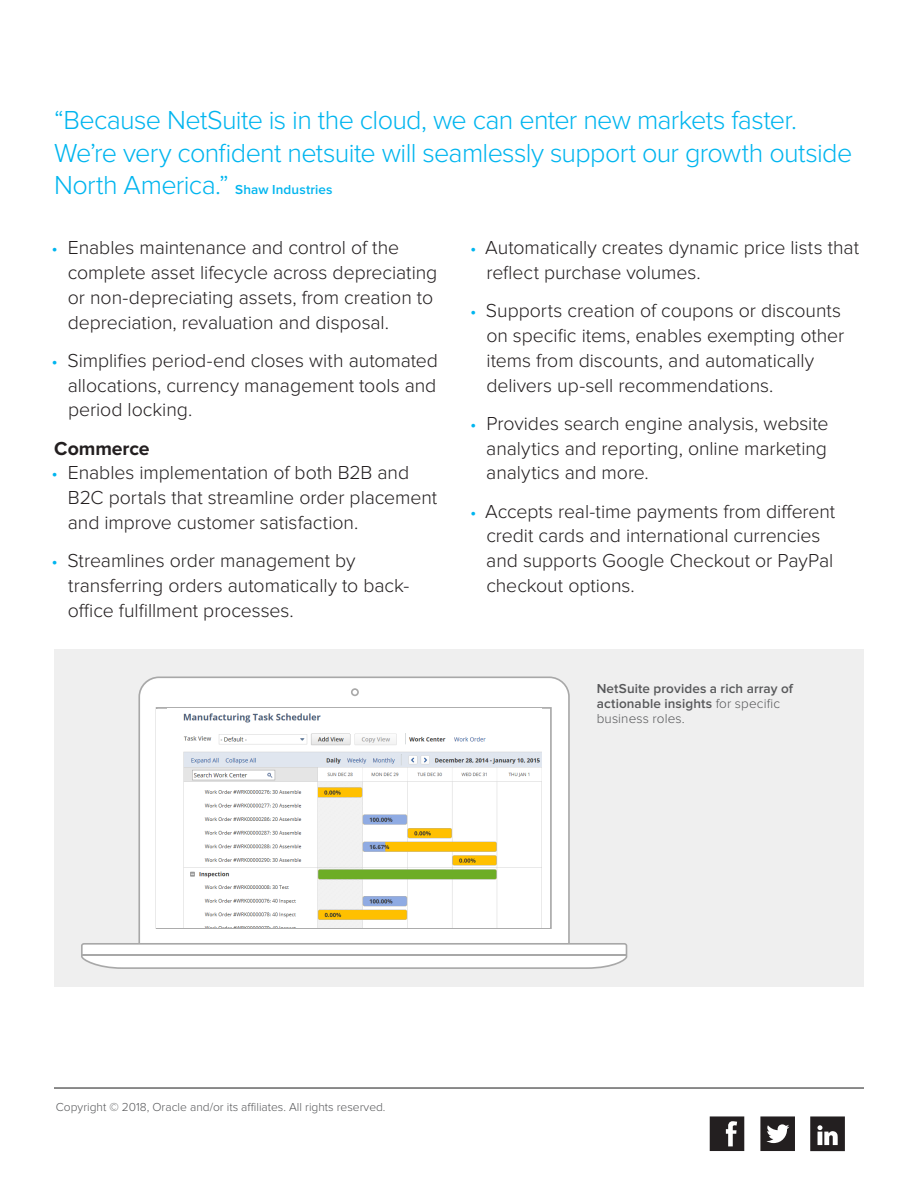
<style>
.page{position:relative;width:918px;height:1188px;background:#fff}
.page>*{position:absolute;margin:0;border:0;box-sizing:border-box;transform-origin:0 0}
.PullQuote_2016{font:300 27px/32.4px "Proxima Nova";letter-spacing:-.025em;color:#00b5ef}
.t1{font:300 19.5px/24.8px "Proxima Nova";letter-spacing:-.005em;color:#231f20}
.H2_Main_Body_Header{font:700 19.5px "Proxima Nova";letter-spacing:-.005em;color:#231f20}
.Caption_2016{font:600 13.5px/15px "Proxima Nova";letter-spacing:.01em;color:#57585a}
.t2{font:300 12px "Proxima Nova";color:#57585a}
.s1{font-weight:600;font-size:13.5px}
.s2{font-size:18px;color:#00b5ef}
.s3{font-weight:300}
</style>
<div class="page">
<hr style="left:54px;top:1087px;width:810px;height:2px;background:#666">
<svg style="left:710px;top:1116px;width:34px;height:35px"></svg>
<svg style="left:760px;top:1116px;width:35px;height:35px"></svg>
<svg style="left:810px;top:1116px;width:35px;height:35px"></svg>
<div style="left:54px;top:650px;width:810px;height:337px;background:#efefef"></div>
<svg style="left:138px;top:676px;width:432px;height:267px;fill:#fff"></svg>
<svg style="left:351px;top:688px;width:8px;height:8px"></svg>
<svg style="left:81px;top:943px;width:546px;height:26px"></svg>
<hr style="left:81px;top:954px;width:545px;height:2px;background:#a8a8a8">
<svg style="left:156px;top:707px;width:396px;height:222px"></svg>
<div style="left:157px;top:709px;width:393px;height:218px;background:#fff"></div>
<img style="left:183px;top:713px;width:358px;height:214px">
<p class="PullQuote_2016" style="left:54px;top:104px;width:800px">“Because NetSuite is in the cloud, we can enter new markets faster.<br>We’re very confident netsuite will seamlessly support our growth outside<br>North America.” <span class="s1">Shaw Industries</span></p>
<p class="t1" style="left:68px;top:236px;width:371px;text-indent:-16px"><span class="s2">•</span> Enables maintenance and control of the complete asset lifecycle across depreciating or non-depreciating assets, from creation to depreciation, revaluation and disposal.</p>
<p class="t1" style="left:68px;top:348px;width:372px;text-align:justify;text-indent:-16px"><span class="s2">•</span> Simplifies period-end closes with automated allocations, currency management tools and period locking.</p>
<p class="H2_Main_Body_Header" style="left:54px;top:437px;width:97px">Commerce</p>
<p class="t1" style="left:68px;top:461px;width:371px;text-indent:-16px"><span class="s2">•</span> Enables implementation of both B2B and<br>B2C portals that streamline order placement and improve customer satisfaction.</p>
<p class="t1" style="left:68px;top:549px;width:343px;text-indent:-16px"><span class="s2">•</span> Streamlines order management by transferring orders automatically to back&shy;office fulfillment processes.</p>
<p class="t1" style="left:487px;top:236px;width:374px;text-indent:-16px"><span class="s2">•</span> Automatically creates dynamic price lists that reflect purchase volumes.</p>
<p class="t1" style="left:486px;top:299px;width:360px;text-indent:-16px"><span class="s2">•</span> Supports creation of coupons or discounts on specific items, enables exempting other items from discounts, and automatically delivers up-sell recommendations.</p>
<p class="t1" style="left:486px;top:411px;width:344px;text-align:justify;text-indent:-16px"><span class="s2">•</span> Provides search engine analysis, website analytics and reporting, online marketing analytics and more.</p>
<p class="t1" style="left:486px;top:499px;width:350px;text-indent:-16px"><span class="s2">•</span> Accepts real-time payments from different credit cards and international currencies and supports Google Checkout or PayPal checkout options.</p>
<p class="Caption_2016" style="left:597px;top:681px;width:198px">NetSuite provides a rich array of actionable insights <span class="s3">for specific business roles.</span></p>
<p class="t2" style="left:56px;top:1100px;width:331px">Copyright © 2018, Oracle and/or its affiliates. All rights reserved.</p>
</div>
